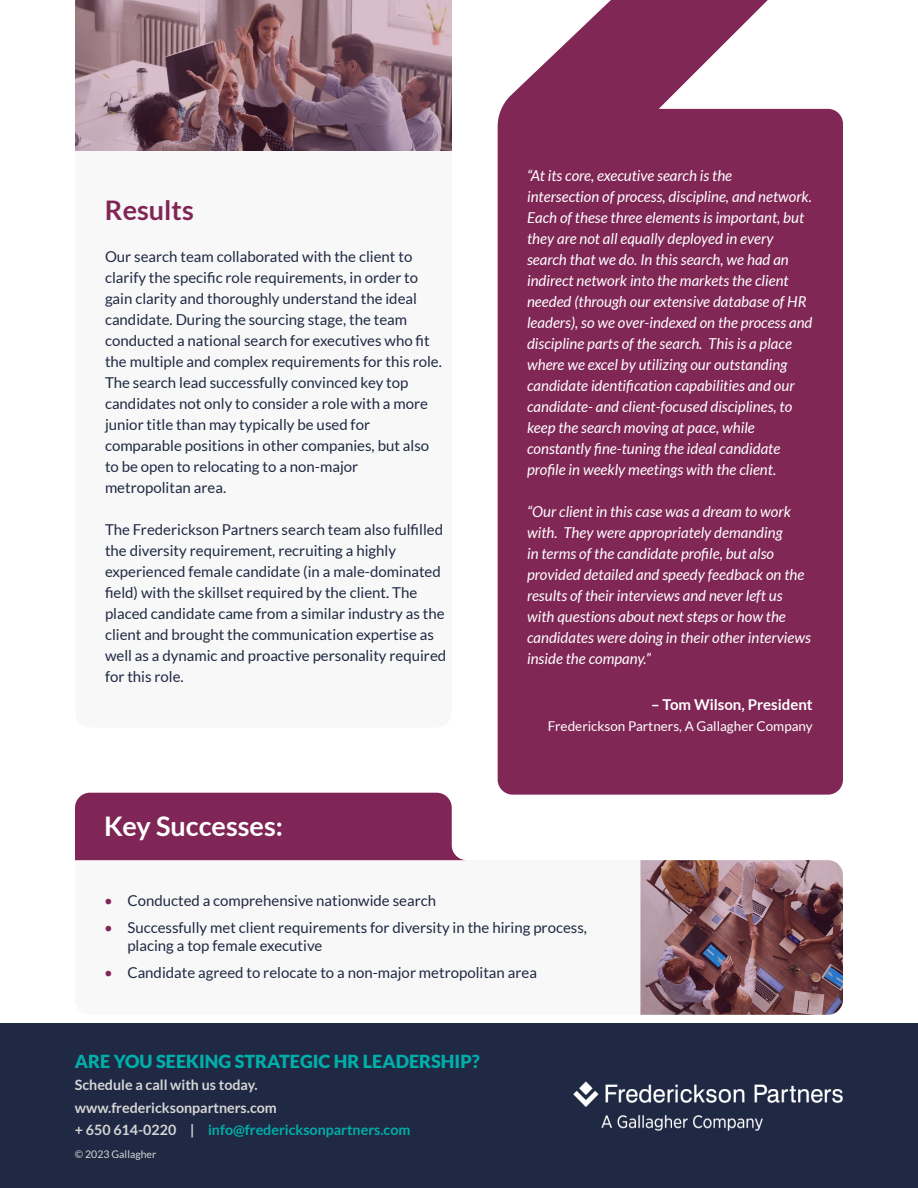
<style>
.page{position:relative;width:918px;height:1188px;background:#fff}
.page>*{position:absolute;margin:0;border:0;box-sizing:border-box;transform-origin:0 0}
.t1{font:700 27px "Lato";color:#fff}
.t2{font:700 27px "Lato";color:#802656}
.t3{font:900 18px "Lato";color:#00aeaa}
.t4{font:15px/21px "Lato";color:#202943}
.t5{font:italic 15px/21px "Lato";color:#fff}
.t6{font:700 15px "Lato";color:#fff}
.t7{font:700 14.25px/22.5px "Lato";color:#d6d6d6}
.t8{font:13.5px "Lato";color:#fff}
.t9{font:10.5px "Lato";color:#d6d6d6}
.s1{color:#802656}
.s2{color:#00aeaa}
</style>
<div class="page">
<div style="left:0;top:1024px;width:918px;height:164px;background:#202943"></div>
<img style="left:573px;top:1081px;width:270px;height:50px">
<div style="left:75px;top:793px;width:389px;height:67px;background:#802656"></div>
<img style="left:640px;top:860px;width:203px;height:155px">
<svg style="left:498px;top:0;width:345px;height:795px;background:#893662"></svg>
<svg style="left:75px;top:0;width:376px;height:151px;background:#90707c"></svg>
<h1 class="t2" style="left:105px;top:194px;width:90px">Results</h1>
<p class="t4" style="left:105px;top:246px;width:339px">Our search team collaborated with the client to clarify the specific role requirements, in order to gain clarity and thoroughly understand the ideal candidate. During the sourcing stage, the team conducted a national search for executives who fit the multiple and complex requirements for this role.<br>The search lead successfully convinced key top candidates not only to consider a role with a more junior title than may typically be used for comparable positions in other companies, but also to be open to relocating to a non-major metropolitan area.</p>
<p class="t4" style="left:105px;top:519px;width:343px">The Frederickson Partners search team also fulfilled the diversity requirement, recruiting a highly experienced female candidate (in a male-dominated field) with the skillset required by the client. The placed candidate came from a similar industry as the client and brought the communication expertise as well as a dynamic and proactive personality required for this role.</p>
<h1 class="t1" style="left:104px;top:810px;width:180px">Key Successes:</h1>
<p class="t5" style="left:527px;top:165px;width:287px">“At its core, executive search is the<br>intersection of process, discipline, and network.<br>Each of these three elements is important, but they are not all equally deployed in every search that we do. In this search, we had an indirect network into the markets the client needed (through our extensive database of HR leaders), so we over-indexed on the process and discipline parts of the search. This is a place where we excel by utilizing our outstanding candidate identification capabilities and our candidate- and client-focused disciplines, to keep the search moving at pace, while constantly fine-tuning the ideal candidate profile in weekly meetings with the client.</p>
<p class="t5" style="left:527px;top:501px;width:285px">“Our client in this case was a dream to work with. They were appropriately demanding<br>in terms of the candidate profile, but also provided detailed and speedy feedback on the results of their interviews and never left us with questions about next steps or how the candidates were doing in their other interviews inside the company.”</p>
<p class="t6" style="left:651px;top:696px;width:163px">– Tom Wilson, President</p>
<p class="t8" style="left:548px;top:718px;width:266px">Frederickson Partners, A Gallagher Company</p>
<p class="t4" style="left:104px;top:890px;width:333px"><span class="s1">•</span> Conducted a comprehensive nationwide search</p>
<p class="t4" style="left:127px;top:919px;width:461px;line-height:18px;text-indent:-23px"><span class="s1">•</span> Successfully met client requirements for diversity in the hiring process, placing a top female executive</p>
<p class="t4" style="left:104px;top:962px;width:434px"><span class="s1">•</span> Candidate agreed to relocate to a non-major metropolitan area</p>
<p class="t3" style="left:75px;top:1051px;width:406px">ARE YOU SEEKING STRATEGIC HR LEADERSHIP?</p>
<p class="t7" style="left:75px;top:1074px;width:337px">Schedule a call with us today. www.fredericksonpartners.com<br>+ 650 614-0220 | <span class="s2">info@fredericksonpartners.com</span></p>
<p class="t9" style="left:75px;top:1148px;width:83px">© 2023 Gallagher</p>
</div>
